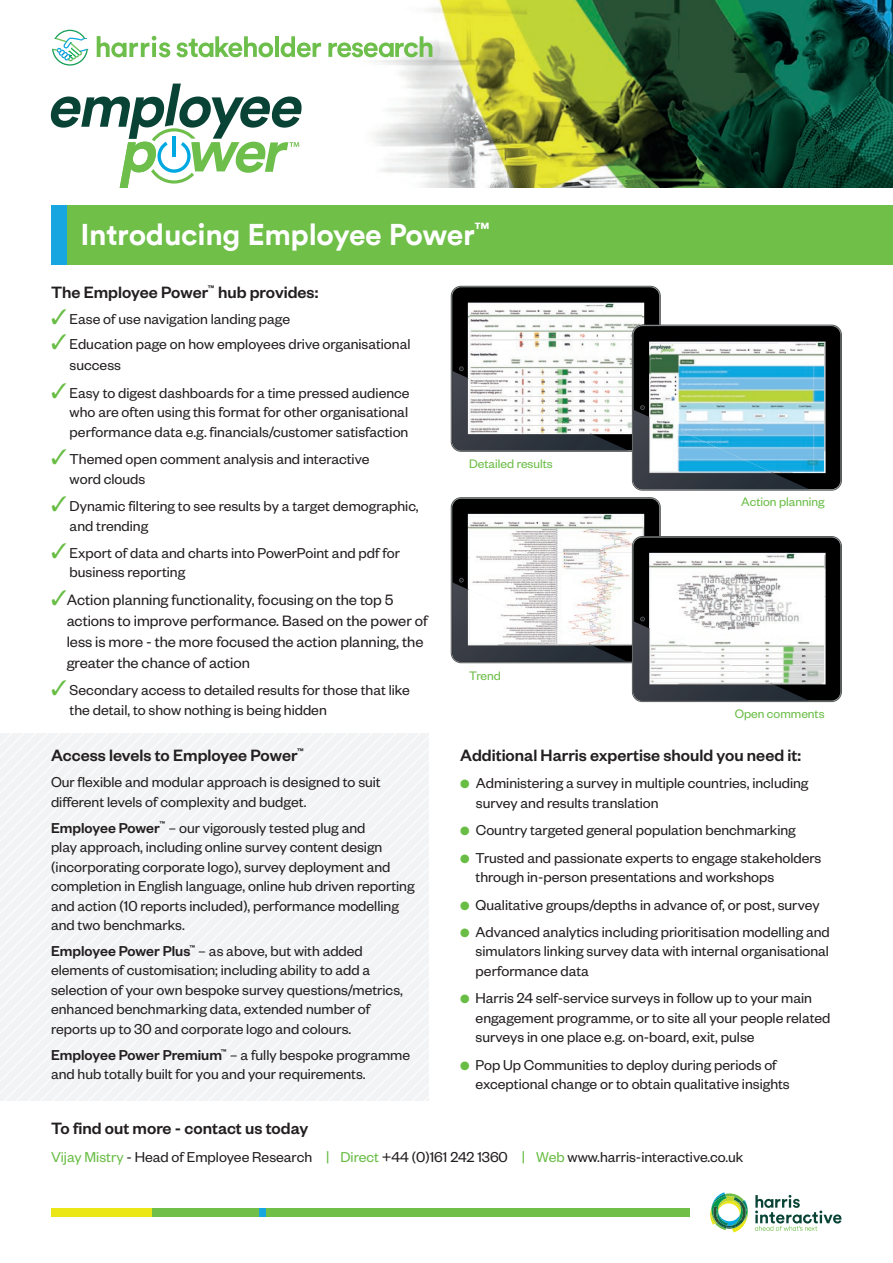
<style>
.page{position:relative;width:893px;height:1263px;background:#fff}
.page>*{position:absolute;margin:0;border:0;box-sizing:border-box;transform-origin:0 0}
.t1{font:700 30px "Circular";letter-spacing:-.01em;color:#fff}
.t2{font:500 18px "Founders Grotesk";color:#231f20}
.t3{font:16.5px/21px "Founders Grotesk";color:#231f20}
.t4{font:15.75px/19.5px "Founders Grotesk";color:#231f20}
.t5{font:13.5px "Founders Grotesk";color:#69bd45}
.s1{color:#69bd45}
.s2{font-weight:500}
.s3{font-size:16.5px;color:#69bd45}
</style>
<div class="page">
<svg style="left:0;top:733px;width:428px;height:368px"></svg>
<div style="left:51px;top:1208px;width:181px;height:9px;background:#ebe717"></div>
<div style="left:152px;top:1208px;width:537px;height:9px;background:#6fbf49"></div>
<div style="left:259px;top:1208px;width:7px;height:9px;background:#17a6df"></div>
<svg style="left:710px;top:1192px;width:38px;height:40px"></svg>
<svg style="left:755px;top:1195px;width:86px;height:36px"></svg>
<img style="left:50px;top:0;width:843px;height:188px">
<div style="left:51px;top:205px;width:842px;height:59px;background:#6fbf49"></div>
<div style="left:51px;top:205px;width:16px;height:59px;background:#17a6df"></div>
<div style="left:452px;top:287px;width:207px;height:163px;background:#000001;border-radius:9px"></div>
<div style="left:452px;top:499px;width:207px;height:163px;background:#000001;border-radius:9px"></div>
<img style="left:468px;top:302px;width:176px;height:44px">
<img style="left:468px;top:346px;width:2px;height:20px">
<img style="left:470px;top:305px;width:172px;height:61px">
<img style="left:468px;top:514px;width:176px;height:43px">
<img style="left:468px;top:557px;width:2px;height:21px">
<img style="left:470px;top:516px;width:172px;height:62px">
<div style="left:633px;top:537px;width:207px;height:164px;background:#000001;border-radius:9px"></div>
<img style="left:649px;top:553px;width:177px;height:43px">
<img style="left:809px;top:596px;width:17px;height:88px">
<svg style="left:452px;top:578px;width:357px;height:123px"></svg>
<img style="left:651px;top:555px;width:172px;height:128px">
<img style="left:649px;top:628px;width:125px;height:56px">
<img style="left:651px;top:629px;width:119px;height:54px">
<div style="left:633px;top:326px;width:207px;height:163px;background:#000001;border-radius:9px"></div>
<img style="left:649px;top:341px;width:177px;height:44px">
<img style="left:809px;top:385px;width:17px;height:88px">
<svg style="left:452px;top:366px;width:357px;height:123px"></svg>
<img style="left:651px;top:344px;width:172px;height:127px">
<img style="left:649px;top:417px;width:125px;height:56px">
<img style="left:651px;top:418px;width:119px;height:53px">
<hr style="left:275px;top:36px;width:4px;height:21px;background:#6dbe4b">
<svg style="left:281px;top:36px;width:40px;height:21px"></svg>
<svg style="left:328px;top:36px;width:104px;height:21px"></svg>
<svg style="left:176px;top:36px;width:97px;height:21px"></svg>
<svg style="left:97px;top:36px;width:73px;height:21px"></svg>
<svg style="left:52px;top:30px;width:36px;height:36px"></svg>
<svg style="left:51px;top:84px;width:251px;height:104px"></svg>
<h1 class="t1" style="left:80px;top:215px;width:411px">Introducing Employee Power<sup>™</sup></h1>
<p class="t2" style="left:51px;top:281px;width:269px">The Employee Power<sup>™</sup> hub provides:</p>
<p class="t4" style="left:51px;top:308px;width:241px"><span class="s1">✓</span> Ease of use navigation landing page</p>
<p class="t4" style="left:70px;top:333px;width:342px;line-height:21px;text-indent:-19px"><span class="s1">✓</span> Education page on how employees drive organisational success</p>
<p class="t4" style="left:70px;top:382px;width:341px;text-align:justify;text-indent:-19px"><span class="s1">✓</span> Easy to digest dashboards for a time pressed audience who are often using this format for other organisational performance data e.g. financials/customer satisfaction</p>
<p class="t4" style="left:70px;top:449px;width:301px;text-indent:-19px"><span class="s1">✓</span> Themed open comment analysis and interactive word clouds</p>
<p class="t4" style="left:70px;top:495px;width:350px;text-indent:-19px"><span class="s1">✓</span> Dynamic filtering to see results by a target demographic, and trending</p>
<p class="t4" style="left:70px;top:542px;width:332px;text-indent:-19px"><span class="s1">✓</span> Export of data and charts into PowerPoint and pdf for business reporting</p>
<p class="t3" style="left:67px;top:588px;width:363px;text-indent:-16px"><span class="s1">✓</span> Action planning functionality, focusing on the top 5 actions to improve performance. Based on the power of less is more - the more focused the action planning, the greater the chance of action</p>
<p class="t4" style="left:70px;top:680px;width:342px;text-indent:-19px"><span class="s1">✓</span> Secondary access to detailed results for those that like the detail, to show nothing is being hidden</p>
<p class="t2" style="left:51px;top:744px;width:255px">Access levels to Employee Power<sup>™</sup></p>
<p class="t4" style="left:51px;top:771px;width:331px">Our flexible and modular approach is designed to suit different levels of complexity and budget.</p>
<p class="t4" style="left:51px;top:817px;width:365px"><span class="s2">Employee Power</span><sup>™</sup> – our vigorously tested plug and<br>play approach, including online survey content design (incorporating corporate logo), survey deployment and completion in English language, online hub driven reporting and action (10 reports included), performance modelling and two benchmarks.</p>
<p class="t4" style="left:51px;top:940px;width:353px"><span class="s2">Employee Power Plus</span><sup>™</sup> – as above, but with added elements of customisation; including ability to add a selection of your own bespoke survey questions/metrics, enhanced benchmarking data, extended number of reports up to 30 and corporate logo and colours.</p>
<p class="t4" style="left:51px;top:1044px;width:361px"><span class="s2">Employee Power Premium</span><sup>™</sup> – a fully bespoke programme and hub totally built for you and your requirements.</p>
<p class="t5" style="left:469px;top:455px;width:85px">Detailed results</p>
<p class="t5" style="left:469px;top:667px;width:33px">Trend</p>
<p class="t5" style="left:741px;top:493px;width:85px">Action planning</p>
<p class="t5" style="left:735px;top:706px;width:91px">Open comments</p>
<p class="t2" style="left:460px;top:744px;width:342px">Additional Harris expertise should you need it:</p>
<p class="t4" style="left:476px;top:773px;width:334px;text-indent:-16px"><span class="s1">●</span> Administering a survey in multiple countries, including survey and results translation</p>
<p class="t4" style="left:460px;top:820px;width:337px"><span class="s1">●</span> Country targeted general population benchmarking</p>
<p class="t4" style="left:476px;top:847px;width:347px;text-indent:-15px"><span class="s1">●</span> Trusted and passionate experts to engage stakeholders through in-person presentations and workshops</p>
<p class="t4" style="left:460px;top:894px;width:361px"><span class="s1">●</span> Qualitative groups/depths in advance of, or post, survey</p>
<p class="t4" style="left:476px;top:921px;width:356px;text-align:justify;text-indent:-15px"><span class="s1">●</span> Advanced analytics including prioritisation modelling and simulators linking survey data with internal organisational performance data</p>
<p class="t4" style="left:476px;top:988px;width:356px;text-indent:-15px"><span class="s1">●</span> Harris 24 self-service surveys in follow up to your main engagement programme, or to site all your people related surveys in one place e.g. on-board, exit, pulse</p>
<p class="t4" style="left:476px;top:1054px;width:316px;text-indent:-15px"><span class="s1">●</span> Pop Up Communities to deploy during periods of exceptional change or to obtain qualitative insights</p>
<p class="t2" style="left:51px;top:1117px;width:259px">To find out more - contact us today</p>
<p class="t4" style="left:51px;top:1146px;width:694px"><span class="s1">Vijay Mistry</span> - Head of Employee Research <span class="s3">|</span> <span class="s1">Direct</span> +44 (0)161 242 1360 <span class="s3">|</span> <span class="s1">Web</span> www.harris-interactive.co.uk</p>
</div>
